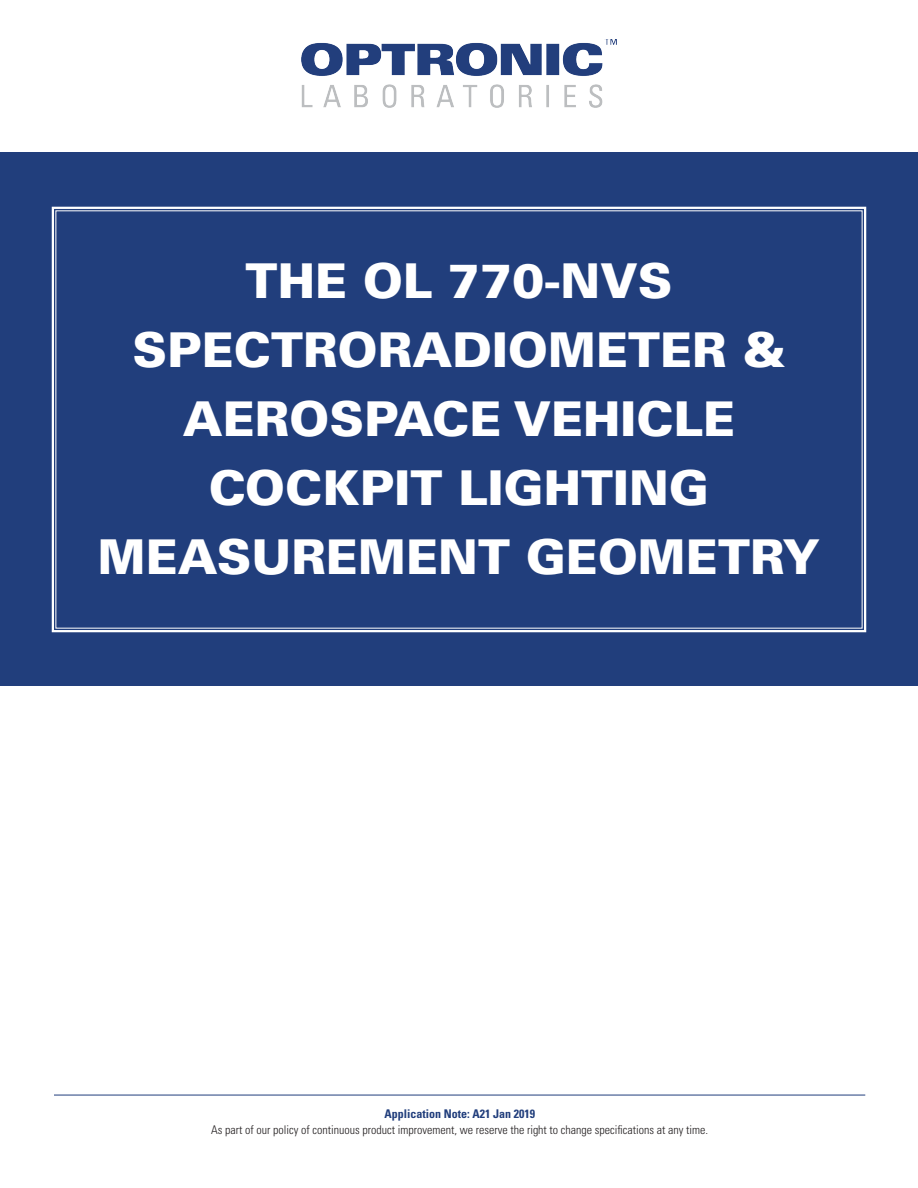
<style>
.page{position:relative;width:918px;height:1188px;background:#fff}
.page>*{position:absolute;margin:0;border:0;box-sizing:border-box;transform-origin:0 0}
.t1{font:900 48px/69px "Univers";color:#fff;text-align:center}
.t2{font:300 condensed 12px "Univers";color:#231f20}
.t3{font:700 condensed 12px "Univers";color:#213e7c}
</style>
<div class="page">
<div style="left:0;top:153px;width:918px;height:533px;background:#213e7c"></div>
<img style="left:302px;top:39px;width:314px;height:69px">
<hr style="left:54px;top:1095px;width:811px;height:1px;background:#213e7c">
<svg style="left:51px;top:206px;width:816px;height:427px"></svg>
<p class="t1" style="left:246px;top:246px;width:428px">THE OL 770-NVS</p>
<p class="t1" style="left:132px;top:315px;width:655px">SPECTRORADIOMETER &amp;<br>AEROSPACE VEHICLE</p>
<p class="t1" style="left:209px;top:453px;width:502px">COCKPIT LIGHTING</p>
<p class="t1" style="left:98px;top:522px;width:724px">MEASUREMENT GEOMETRY</p>
<p class="t3" style="left:384px;top:1106px;width:152px">Application Note: A21 Jan 2019</p>
<p class="t2" style="left:211px;top:1123px;width:499px">As part of our policy of continuous product improvement, we reserve the right to change specifications at any time.</p>
</div>
